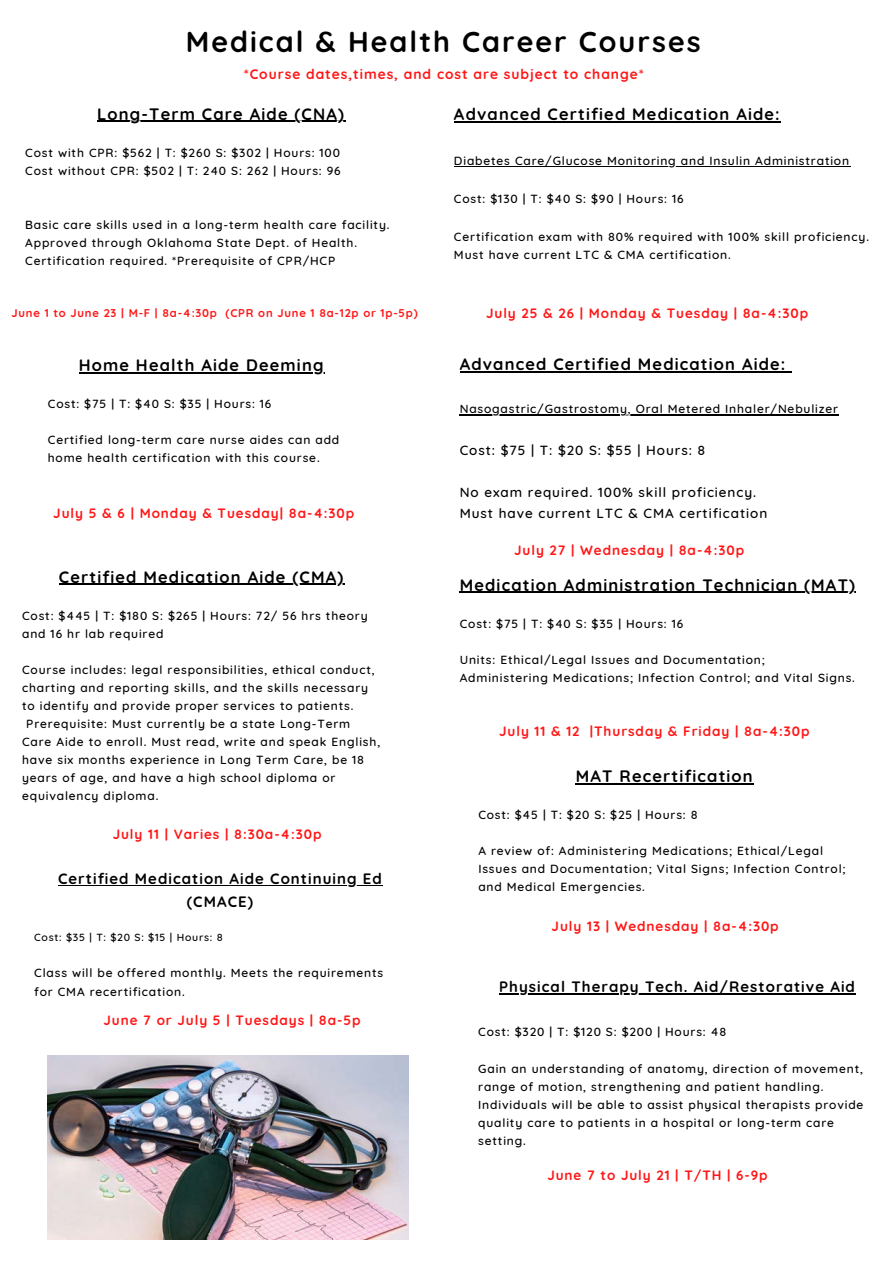
<style>
.page{position:relative;width:894px;height:1264px;background:#fff}
.page>*{position:absolute;margin:0;border:0;box-sizing:border-box;transform-origin:0 0}
.t1{font:700 28.8px "Quicksand";letter-spacing:.07em;color:#000}
.t2{font:700 16.5px "Quicksand";letter-spacing:.07em;color:#000}
.t3{font:700 15px/22.8px "Quicksand";letter-spacing:.07em;color:#000;text-align:center}
.t4{font:700 13.8px "Quicksand";letter-spacing:.07em;color:#ff1616}
.t5{font:700 13.5px "Quicksand";letter-spacing:.07em;color:#ff1616}
.t6{font:500 13.5px "Quicksand";letter-spacing:.07em;color:#000}
.t7{font:500 12px/18px "Quicksand";letter-spacing:.07em;color:#000}
.t8{font:700 11.25px "Quicksand";letter-spacing:.07em;color:#ff1616}
.t9{font:500 10.5px "Quicksand";letter-spacing:.07em;color:#000}
</style>
<div class="page">
<img style="left:47px;top:1055px;width:362px;height:184px">
<hr style="left:59px;top:583px;width:285px;height:1px;background:#000">
<hr style="left:97px;top:121px;width:248px;height:1px;background:#000">
<hr style="left:79px;top:372px;width:245px;height:1px;background:#000">
<hr style="left:454px;top:121px;width:326px;height:2px;background:#000">
<hr style="left:454px;top:166px;width:395px;height:1px;background:#000">
<hr style="left:459px;top:371px;width:327px;height:1px;background:#000">
<hr style="left:459px;top:414px;width:379px;height:1px;background:#000">
<hr style="left:459px;top:591px;width:397px;height:1px;background:#000">
<hr style="left:575px;top:783px;width:178px;height:1px;background:#000">
<hr style="left:58px;top:885px;width:325px;height:1px;background:#000">
<hr style="left:499px;top:993px;width:356px;height:1px;background:#000">
<p class="t1" style="left:186px;top:23px;width:516px">Medical &amp; Health Career Courses</p>
<p class="t4" style="left:244px;top:66px;width:401px">*Course dates,times, and cost are subject to change*</p>
<p class="t2" style="left:97px;top:103px;width:248px">Long-Term Care Aide (CNA)</p>
<p class="t7" style="left:25px;top:143px;width:316px">Cost with CPR: $562 | T: $260 S: $302 | Hours: 100</p>
<p class="t7" style="left:25px;top:161px;width:317px">Cost without CPR: $502 | T: 240 S: 262 | Hours: 96</p>
<p class="t7" style="left:25px;top:215px;width:365px">Basic care skills used in a long-term health care facility.<br>Approved through Oklahoma State Dept. of Health.<br>Certification required. *Prerequisite of CPR/HCP</p>
<p class="t8" style="left:12px;top:306px;width:407px">June 1 to June 23 | M-F | 8a-4:30p (CPR on June 1 8a-12p or 1p-5p)</p>
<p class="t2" style="left:79px;top:354px;width:246px">Home Health Aide Deeming</p>
<p class="t7" style="left:48px;top:394px;width:225px">Cost: $75 | T: $40 S: $35 | Hours: 16</p>
<p class="t7" style="left:48px;top:430px;width:293px">Certified long-term care nurse aides can add home health certification with this course.</p>
<p class="t5" style="left:53px;top:504px;width:302px">July 5 &amp; 6 | Monday &amp; Tuesday| 8a-4:30p</p>
<p class="t2" style="left:59px;top:566px;width:286px">Certified Medication Aide (CMA)</p>
<p class="t7" style="left:22px;top:606px;width:347px">Cost: $445 | T: $180 S: $265 | Hours: 72/ 56 hrs theory and 16 hr lab required</p>
<p class="t7" style="left:22px;top:660px;width:354px">Course includes: legal responsibilities, ethical conduct,</p>
<p class="t7" style="left:22px;top:678px;width:347px">charting and reporting skills, and the skills necessary</p>
<p class="t7" style="left:22px;top:696px;width:333px">to identify and provide proper services to patients.</p>
<p class="t7" style="left:26px;top:714px;width:325px">Prerequisite: Must currently be a state Long-Term</p>
<p class="t7" style="left:22px;top:732px;width:359px">Care Aide to enroll. Must read, write and speak English,</p>
<p class="t7" style="left:22px;top:750px;width:343px">have six months experience in Long Term Care, be 18</p>
<p class="t7" style="left:22px;top:768px;width:315px">years of age, and have a high school diploma or</p>
<p class="t7" style="left:22px;top:786px;width:138px">equivalency diploma.</p>
<p class="t5" style="left:113px;top:826px;width:210px">July 11 | Varies | 8:30a-4:30p</p>
<p class="t3" style="left:58px;top:867px;width:325px">Certified Medication Aide Continuing Ed (CMACE)</p>
<p class="t9" style="left:34px;top:930px;width:190px">Cost: $35 | T: $20 S: $15 | Hours: 8</p>
<p class="t7" style="left:34px;top:963px;width:350px;line-height:18.5px">Class will be offered monthly. Meets the requirements for CMA recertification.</p>
<p class="t5" style="left:103px;top:1011px;width:258px">June 7 or July 5 | Tuesdays | 8a-5p</p>
<p class="t2" style="left:454px;top:103px;width:327px">Advanced Certified Medication Aide:</p>
<p class="t7" style="left:454px;top:152px;width:396px">Diabetes Care/Glucose Monitoring and Insulin Administration</p>
<p class="t7" style="left:454px;top:189px;width:231px">Cost: $130 | T: $40 S: $90 | Hours: 16</p>
<p class="t7" style="left:454px;top:227px;width:416px;line-height:18.8px">Certification exam with 80% required with 100% skill proficiency.<br>Must have current LTC &amp; CMA certification.</p>
<p class="t5" style="left:486px;top:304px;width:323px">July 25 &amp; 26 | Monday &amp; Tuesday | 8a-4:30p</p>
<p class="t2" style="left:459px;top:353px;width:327px">Advanced Certified Medication Aide:</p>
<p class="t7" style="left:459px;top:399px;width:380px">Nasogastric/Gastrostomy, Oral Metered Inhaler/Nebulizer</p>
<p class="t6" style="left:459px;top:441px;width:247px">Cost: $75 | T: $20 S: $55 | Hours: 8</p>
<p class="t6" style="left:459px;top:483px;width:298px">No exam required. 100% skill proficiency.</p>
<p class="t6" style="left:459px;top:504px;width:309px">Must have current LTC &amp; CMA certification</p>
<p class="t5" style="left:514px;top:541px;width:231px">July 27 | Wednesday | 8a-4:30p</p>
<p class="t2" style="left:459px;top:574px;width:397px">Medication Administration Technician (MAT)</p>
<p class="t7" style="left:459px;top:614px;width:225px">Cost: $75 | T: $40 S: $35 | Hours: 16</p>
<p class="t7" style="left:459px;top:650px;width:396px">Units: Ethical/Legal Issues and Documentation;<br>Administering Medications; Infection Control; and Vital Signs.</p>
<p class="t5" style="left:499px;top:722px;width:312px">July 11 &amp; 12 |Thursday &amp; Friday | 8a-4:30p</p>
<p class="t2" style="left:575px;top:765px;width:178px">MAT Recertification</p>
<p class="t7" style="left:478px;top:805px;width:221px">Cost: $45 | T: $20 S: $25 | Hours: 8</p>
<p class="t7" style="left:478px;top:841px;width:369px">A review of: Administering Medications; Ethical/Legal<br>Issues and Documentation; Vital Signs; Infection Control; and Medical Emergencies.</p>
<p class="t5" style="left:551px;top:917px;width:228px">July 13 | Wednesday | 8a-4:30p</p>
<p class="t3" style="left:499px;top:975px;width:357px">Physical Therapy Tech. Aid/Restorative Aid</p>
<p class="t7" style="left:478px;top:1022px;width:249px">Cost: $320 | T: $120 S: $200 | Hours: 48</p>
<p class="t7" style="left:478px;top:1059px;width:386px">Gain an understanding of anatomy, direction of movement, range of motion, strengthening and patient handling.<br>Individuals will be able to assist physical therapists provide quality care to patients in a hospital or long-term care setting.</p>
<p class="t5" style="left:547px;top:1166px;width:222px">June 7 to July 21 | T/TH | 6-9p</p>
</div>
